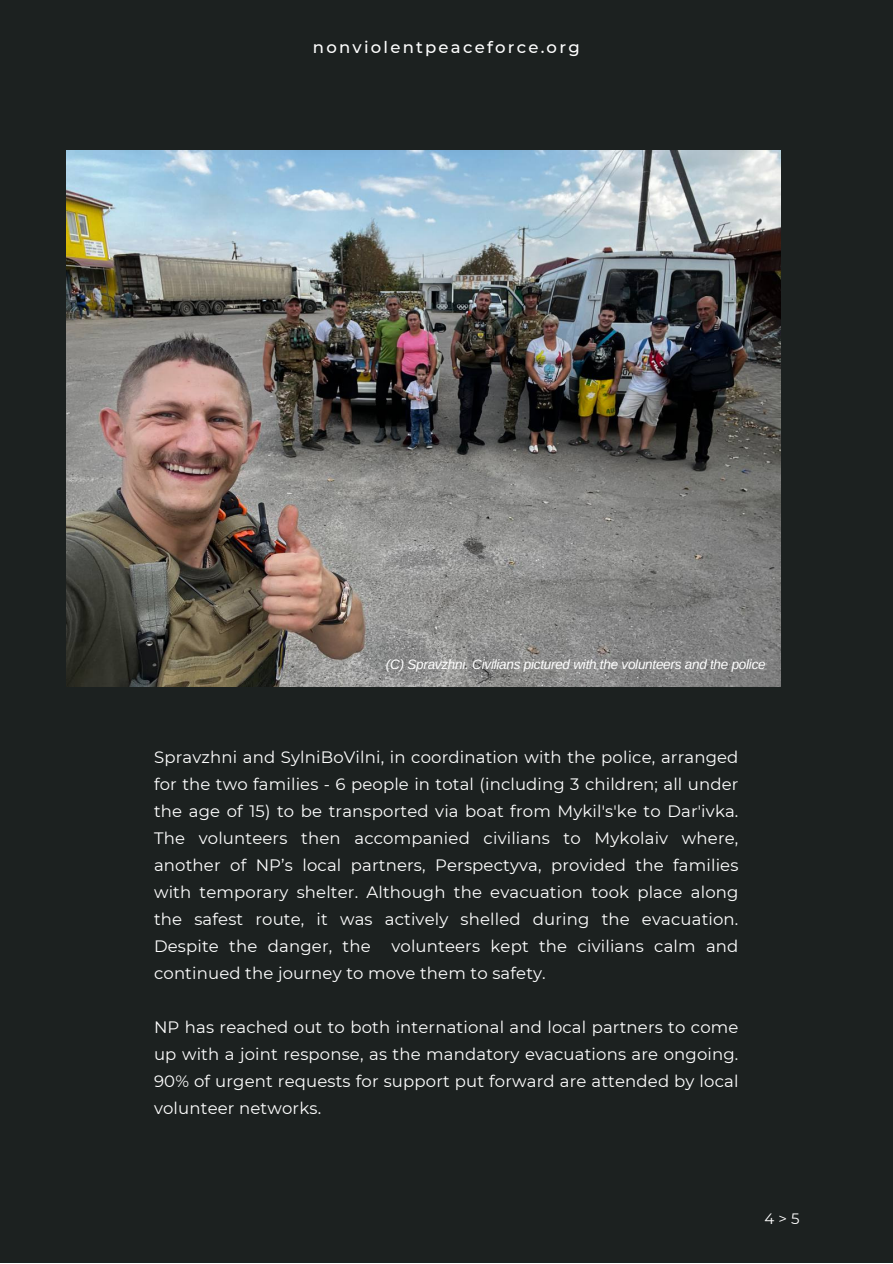
<style>
.page{position:relative;width:893px;height:1264px;background:#fff}
.page>*{position:absolute;margin:0;border:0;box-sizing:border-box;transform-origin:0 0}
.t1{font:16.5px/27px "Montserrat";letter-spacing:.01em;color:#fff;text-align:justify}
.t2{font:500 16.5px "Montserrat";letter-spacing:.135em;color:#fff}
.t3{font:15px "Montserrat";color:#fff}
.t4{font:italic 13.5px "Arimo";letter-spacing:-.02em;color:#fff}
</style>
<div class="page">
<div style="left:0;top:0;width:892px;height:1262px;background:#1c2120"></div>
<img style="left:67px;top:151px;width:713px;height:535px">
<p class="t2" style="left:313px;top:36px;width:268px">nonviolentpeaceforce.org</p>
<p class="t4" style="left:386px;top:655px;width:381px">(C) Spravzhni. Civilians pictured with the volunteers and the police</p>
<p class="t1" style="left:154px;top:743px;width:586px">Spravzhni and SylniBoVilni, in coordination with the police, arranged for the two families - 6 people in total (including 3 children; all under the age of 15) to be transported via boat from Mykil's'ke to Dar'ivka.<br>The volunteers then accompanied civilians to Mykolaiv where, another of NP’s local partners, Perspectyva, provided the families with temporary shelter. Although the evacuation took place along the safest route, it was actively shelled during the evacuation.<br>Despite the danger, the</p>
<p class="t1" style="left:154px;top:932px;width:586px;text-indent:237px">volunteers kept the civilians calm and continued the journey to move them to safety.</p>
<p class="t1" style="left:154px;top:1013px;width:586px">NP has reached out to both international and local partners to come up with a joint response, as the mandatory evacuations are ongoing.<br>90% of urgent requests for support put forward are attended by local volunteer networks.</p>
<p class="t3" style="left:764px;top:1208px;width:36px">4 &gt; 5</p>
</div>
